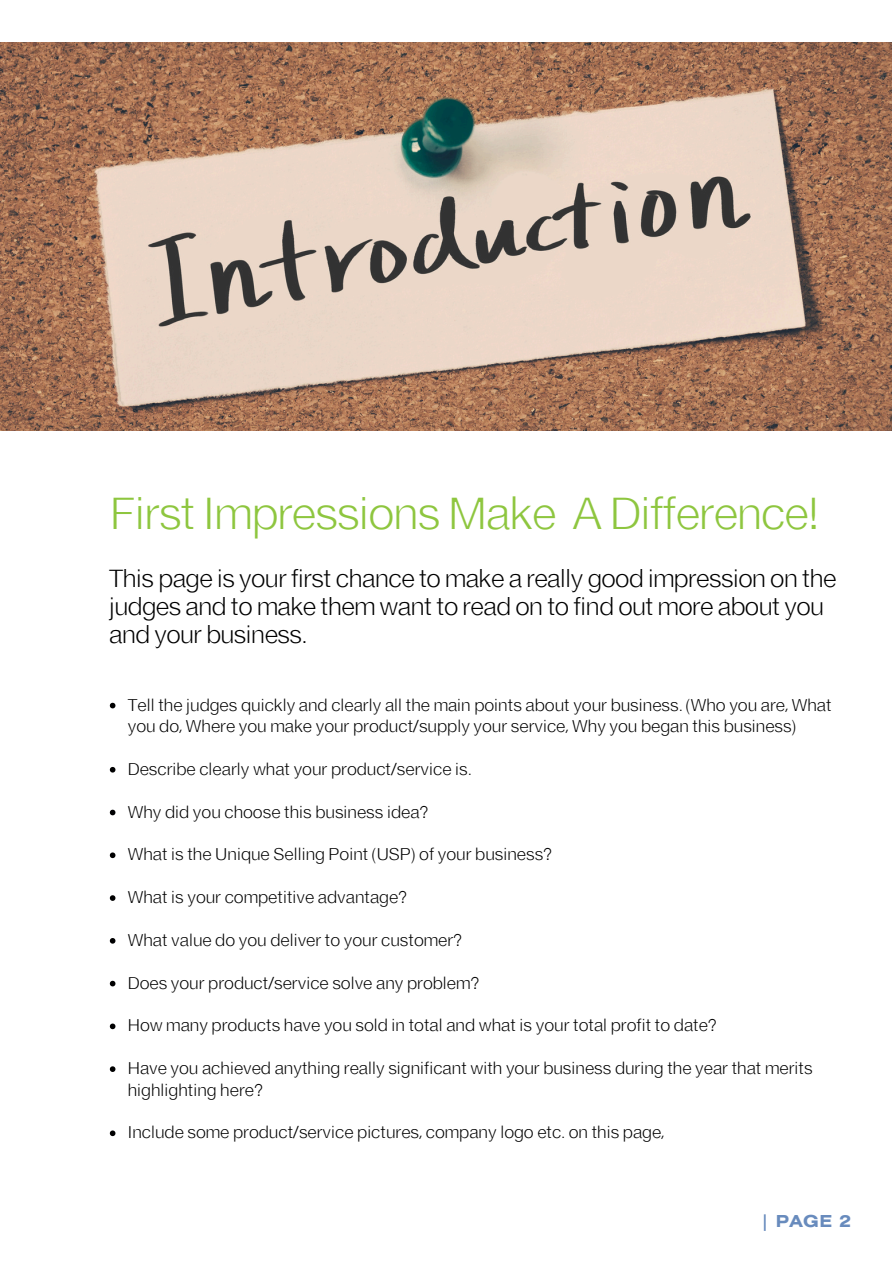
<style>
.page{position:relative;width:894px;height:1264px;background:#fff}
.page>*{position:absolute;margin:0;border:0;box-sizing:border-box;transform-origin:0 0}
.t1{font:300 43.5px "EFT New Letter";color:#8ec63f}
.t2{font:300 24px/28.2px "EFT New Letter";color:#000}
.t3{font:300 16.5px/21.3px "EFT New Letter";letter-spacing:.02em;color:#000001}
.t4{font:700 16.5px "Helios Ext";color:#688bbd}
</style>
<div class="page">
<img style="left:0;top:42px;width:891px;height:388px">
<svg style="left:110px;top:702px;width:5px;height:6px"></svg>
<svg style="left:110px;top:767px;width:5px;height:5px"></svg>
<svg style="left:110px;top:809px;width:5px;height:6px"></svg>
<svg style="left:110px;top:852px;width:5px;height:6px"></svg>
<svg style="left:110px;top:895px;width:5px;height:5px"></svg>
<svg style="left:110px;top:938px;width:5px;height:5px"></svg>
<svg style="left:110px;top:980px;width:5px;height:6px"></svg>
<svg style="left:110px;top:1023px;width:5px;height:6px"></svg>
<svg style="left:110px;top:1066px;width:5px;height:5px"></svg>
<svg style="left:110px;top:1130px;width:5px;height:6px"></svg>
<p class="t1" style="left:110px;top:487px;width:710px">First Impressions Make A Difference!</p>
<h3 class="t2" style="left:109px;top:566px;width:728px">This page is your first chance to make a really good impression on the judges and to make them want to read on to find out more about you and your business.</h3>
<h1 class="t3" style="left:128px;top:695px;width:704px">Tell the judges quickly and clearly all the main points about your business. (Who you are, What you do, Where you make your product/supply your service, Why you began this business)</h1>
<h2 class="t3" style="left:128px;top:759px;width:345px">Describe clearly what your product/service is.</h2>
<p class="t3" style="left:128px;top:802px;width:302px">Why did you choose this business idea?</p>
<p class="t3" style="left:128px;top:845px;width:426px">What is the Unique Selling Point (USP) of your business?</p>
<p class="t3" style="left:128px;top:887px;width:281px">What is your competitive advantage?</p>
<p class="t3" style="left:128px;top:930px;width:336px">What value do you deliver to your customer?</p>
<p class="t3" style="left:128px;top:973px;width:353px">Does your product/service solve any problem?</p>
<p class="t3" style="left:128px;top:1016px;width:590px">How many products have you sold in total and what is your total profit to date?</p>
<p class="t3" style="left:128px;top:1058px;width:685px">Have you achieved anything really significant with your business during the year that merits highlighting here?</p>
<p class="t3" style="left:128px;top:1123px;width:537px">Include some product/service pictures, company logo etc. on this page,</p>
<p class="t4" style="left:760px;top:1215px;width:92px">| PAGE 2</p>
</div>
